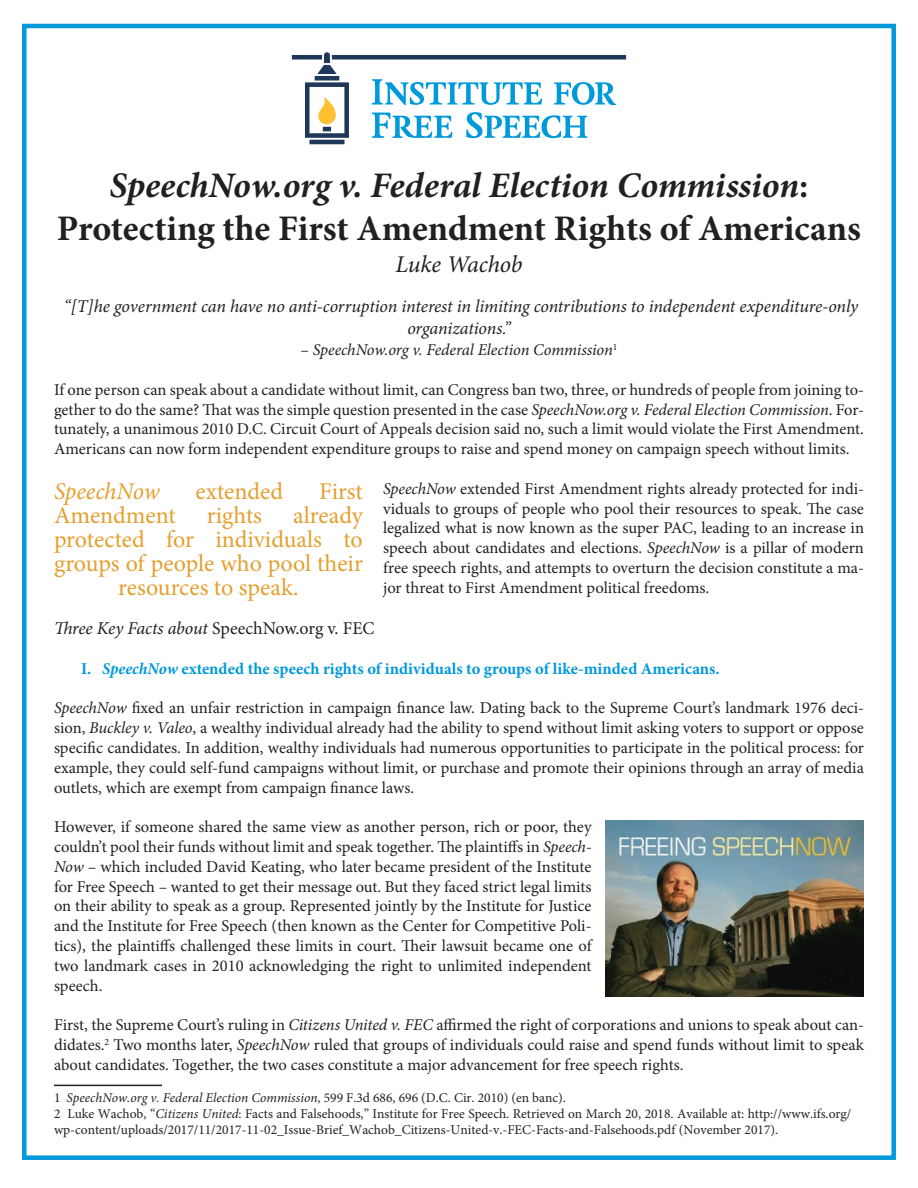
<style>
.page{position:relative;width:918px;height:1188px;background:#fff}
.page>*{position:absolute;margin:0;border:0;box-sizing:border-box;transform-origin:0 0}
.t1{font:700 36px/43.2px "Minion Pro";color:#231f20;text-align:center}
.t2{font:24px "Minion Pro";color:#e49f2e}
.t3{font:italic 24px "Minion Pro";letter-spacing:-.01em;color:#231f20}
.t4{font:italic 24px "Minion Pro";letter-spacing:-.01em;color:#e49f2e}
.t5{font:italic 18px/21.6px "Minion Pro";letter-spacing:-.01em;color:#231f20;text-align:center}
.t6{font:16.5px/19.8px "Minion Pro";color:#231f20;text-align:justify}
.t7{font:700 16.5px "Minion Pro";color:#0099da}
.t8{font:italic 16.5px "Minion Pro";letter-spacing:-.01em;color:#231f20}
.t9{font:13.5px/16.2px "Minion Pro";color:#231f20}
.s1{font-style:italic}
.s2{font-style:normal}
</style>
<div class="page">
<hr style="left:54px;top:1085px;width:108px;height:1px;background:#231f20">
<svg style="left:292px;top:52px;width:334px;height:92px"></svg>
<div style="left:22px;top:24px;width:874px;height:1136px;border:4px solid #0099da"></div>
<img style="left:605px;top:820px;width:259px;height:176px">
<h1 class="t1" style="left:57px;top:163px;width:806px"><span class="s1">SpeechNow.org v. Federal Election Commission</span>:<br>Protecting the First Amendment Rights of Americans</h1>
<h2 class="t3" style="left:396px;top:248px;width:128px">Luke Wachob</h2>
<p class="t5" style="left:64px;top:295px;width:796px">“[T]he government can have no anti-corruption interest in limiting contributions to independent expenditure-only organizations.”</p>
<p class="t8" style="left:300px;top:339px;width:319px"><span class="s2">–</span> SpeechNow.org v. Federal Election Commission<sup>1</sup></p>
<p class="t6" style="left:54px;top:380px;width:812px">If one person can speak about a candidate without limit, can Congress ban two, three, or hundreds of people from joining to&shy;gether to do the same? That was the simple question presented in the case <span class="s1">SpeechNow.org v. Federal Election Commission</span>. For&shy;tunately, a unanimous 2010 D.C. Circuit Court of Appeals decision said no, such a limit would violate the First Amendment.<br>Americans can now form independent expenditure groups to raise and spend money on campaign speech without limits.</p>
<p class="t6" style="left:383px;top:479px;width:482px"><span class="s1">SpeechNow</span> extended First Amendment rights already protected for indi&shy;viduals to groups of people who pool their resources to speak. The case legalized what is now known as the super PAC, leading to an increase in speech about candidates and elections. <span class="s1">SpeechNow</span> is a pillar of modern free speech rights, and attempts to overturn the decision constitute a ma&shy;jor threat to First Amendment political freedoms.</p>
<p class="t5" style="left:54px;top:618px;width:322px">Three Key Facts about <span class="s2">SpeechNow.org v. FEC</span></p>
<p class="t7" style="left:81px;top:657px;width:640px">I. <span class="s1">SpeechNow</span> extended the speech rights of individuals to groups of like-minded Americans.</p>
<p class="t6" style="left:54px;top:698px;width:812px"><span class="s1">SpeechNow</span> fixed an unfair restriction in campaign finance law. Dating back to the Supreme Court’s landmark 1976 deci&shy;sion, <span class="s1">Buckley v. Valeo</span>, a wealthy individual already had the ability to spend without limit asking voters to support or oppose specific candidates. In addition, wealthy individuals had numerous opportunities to participate in the political process: for example, they could self-fund campaigns without limit, or purchase and promote their opinions through an array of media outlets, which are exempt from campaign finance laws.</p>
<p class="t6" style="left:54px;top:817px;width:539px">However, if someone shared the same view as another person, rich or poor, they couldn’t pool their funds without limit and speak together. The plaintiffs in <span class="s1">Speech-Now</span> – which included David Keating, who later became president of the Institute for Free Speech – wanted to get their message out. But they faced strict legal limits on their ability to speak as a group. Represented jointly by the Institute for Justice and the Institute for Free Speech (then known as the Center for Competitive Poli&shy;tics), the plaintiffs challenged these limits in court. Their lawsuit became one of two landmark cases in 2010 acknowledging the right to unlimited independent speech.</p>
<p class="t6" style="left:54px;top:1015px;width:812px">First, the Supreme Court’s ruling in <span class="s1">Citizens United v. FEC</span> affirmed the right of corporations and unions to speak about can&shy;didates.<sup>2</sup> Two months later, <span class="s1">SpeechNow</span> ruled that groups of individuals could raise and spend funds without limit to speak about candidates. Together, the two cases constitute a major advancement for free speech rights.</p>
<p class="t9" style="left:54px;top:1089px;width:799px">1 <span class="s1">SpeechNow.org v. Federal Election Commission</span>, 599 F.3d 686, 696 (D.C. Cir. 2010) (en banc).<br>2 Luke Wachob, “<span class="s1">Citizens United</span>: Facts and Falsehoods,” Institute for Free Speech. Retrieved on March 20, 2018. Available at: http://www.ifs.org/ wp-content/uploads/2017/11/2017-11-02_Issue-Brief_Wachob_Citizens-United-v.-FEC-Facts-and-Falsehoods.pdf (November 2017).</p>
<h2 class="t4" style="left:54px;top:475px;width:107px">SpeechNow</h2>
<h2 class="t2" style="left:196px;top:475px;width:89px">extended</h2>
<h2 class="t2" style="left:319px;top:475px;width:45px">First</h2>
<h2 class="t2" style="left:54px;top:499px;width:123px">Amendment</h2>
<h2 class="t2" style="left:207px;top:499px;width:57px">rights</h2>
<h2 class="t2" style="left:293px;top:499px;width:71px">already</h2>
<h2 class="t2" style="left:54px;top:523px;width:310px">protected for individuals to</h2>
<h2 class="t2" style="left:54px;top:547px;width:310px">groups of people who pool their</h2>
<h2 class="t2" style="left:118px;top:571px;width:182px">resources to speak.</h2>
</div>
